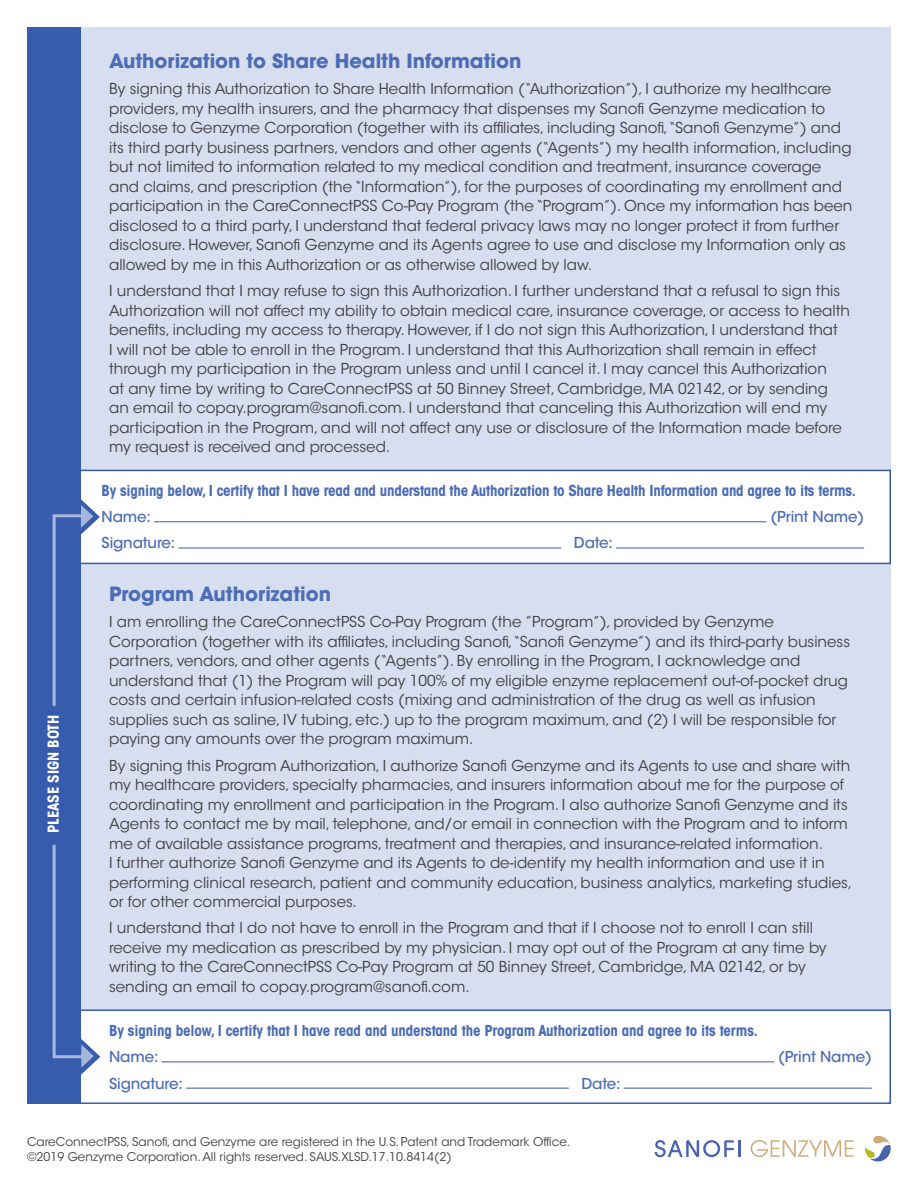
<style>
.page{position:relative;width:918px;height:1188px;background:#fff}
.page>*{position:absolute;margin:0;border:0;box-sizing:border-box;transform-origin:0 0}
.t1{font:700 19.5px "ITC Avant Garde Std";color:#4c6db5}
.t2{font:15px/19.5px "ITC Avant Garde Std";color:#414042}
.t3{font:700 condensed 15px "ITC Avant Garde Std";letter-spacing:-.015em;color:#4c6db5}
.t4{font:500 15px "ITC Avant Garde Std";letter-spacing:-.01em;color:#4c6db5}
.t5{font:700 condensed 15px "ITC Avant Garde Std";color:#fff}
.t6{font:12px/15px "ITC Avant Garde Std";color:#414042}
</style>
<div class="page">
<div style="left:48px;top:27px;width:843px;height:1076px;background:#d7deef"></div>
<div style="left:79px;top:470px;width:812px;height:94px;background:#fff;border:2px solid #385cad"></div>
<div style="left:79px;top:1009px;width:812px;height:95px;background:#fff;border:2px solid #385cad"></div>
<hr style="left:162px;top:1062px;width:612px;height:1px;background:#385cad">
<hr style="left:186px;top:1088px;width:383px;height:1px;background:#385cad">
<hr style="left:624px;top:1088px;width:248px;height:1px;background:#385cad">
<hr style="left:154px;top:521px;width:612px;height:1px;background:#385cad">
<hr style="left:178px;top:548px;width:383px;height:1px;background:#385cad">
<hr style="left:616px;top:548px;width:248px;height:1px;background:#385cad">
<div style="left:27px;top:27px;width:54px;height:1077px;background:#385cad"></div>
<svg style="left:52px;top:844px;width:48px;height:236px"></svg>
<svg style="left:52px;top:493px;width:48px;height:213px"></svg>
<hr style="left:738px;top:1140px;width:3px;height:17px;background:#4b63ae">
<svg style="left:655px;top:1140px;width:79px;height:17px"></svg>
<svg style="left:865px;top:1136px;width:26px;height:25px"></svg>
<svg style="left:751px;top:1140px;width:103px;height:17px"></svg>
<p class="t5" style="left:44px;top:833px;width:120px;rotate:-90deg">PLEASE SIGN BOTH</p>
<h1 class="t1" style="left:109px;top:48px;width:414px">Authorization to Share Health Information</h1>
<p class="t2" style="left:109px;top:79px;width:745px">By signing this Authorization to Share Health Information (“Authorization”), I authorize my healthcare providers, my health insurers, and the pharmacy that dispenses my Sanofi Genzyme medication to disclose to Genzyme Corporation (together with its affiliates, including Sanofi,“Sanofi Genzyme”) and its third party business partners, vendors and other agents (“Agents”) my health information, including but not limited to information related to my medical condition and treatment, insurance coverage and claims, and prescription (the “Information”), for the purposes of coordinating my enrollment and participation in the CareConnectPSS Co-Pay Program (the “Program”). Once my information has been disclosed to a third party, I understand that federal privacy laws may no longer protect it from further disclosure. However, Sanofi Genzyme and its Agents agree to use and disclose my Information only as allowed by me in this Authorization or as otherwise allowed by law.</p>
<p class="t2" style="left:109px;top:281px;width:742px">I understand that I may refuse to sign this Authorization. I further understand that a refusal to sign this Authorization will not affect my ability to obtain medical care, insurance coverage, or access to health benefits, including my access to therapy. However, if I do not sign this Authorization, I understand that<br>I will not be able to enroll in the Program. I understand that this Authorization shall remain in effect through my participation in the Program unless and until I cancel it. I may cancel this Authorization<br>at any time by writing to CareConnectPSS at 50 Binney Street, Cambridge, MA 02142, or by sending an email to copay.program@sanofi.com. I understand that canceling this Authorization will end my participation in the Program, and will not affect any use or disclosure of the Information made before my request is received and processed.</p>
<p class="t3" style="left:102px;top:481px;width:756px">By signing below, I certify that I have read and understand the Authorization to Share Health Information and agree to its terms.</p>
<p class="t4" style="left:102px;top:507px;width:51px">Name:</p>
<p class="t4" style="left:771px;top:507px;width:95px">(Print Name)</p>
<p class="t4" style="left:102px;top:534px;width:75px">Signature:</p>
<p class="t4" style="left:574px;top:534px;width:41px">Date:</p>
<h1 class="t1" style="left:109px;top:581px;width:224px">Program Authorization</h1>
<p class="t2" style="left:109px;top:612px;width:743px">I am enrolling the CareConnectPSS Co-Pay Program (the ”Program”), provided by Genzyme Corporation (together with its affiliates, including Sanofi,“Sanofi Genzyme”) and its third-party business partners, vendors, and other agents (“Agents”). By enrolling in the Program, I acknowledge and understand that (1) the Program will pay 100% of my eligible enzyme replacement out-of-pocket drug costs and certain infusion-related costs (mixing and administration of the drug as well as infusion supplies such as saline, IV tubing, etc.) up to the program maximum, and (2) I will be responsible for paying any amounts over the program maximum.</p>
<p class="t2" style="left:109px;top:756px;width:745px">By signing this Program Authorization, I authorize Sanofi Genzyme and its Agents to use and share with my healthcare providers, specialty pharmacies, and insurers information about me for the purpose of coordinating my enrollment and participation in the Program. I also authorize Sanofi Genzyme and its Agents to contact me by mail, telephone, and/or email in connection with the Program and to inform me of available assistance programs, treatment and therapies, and insurance-related information.<br>I further authorize Sanofi Genzyme and its Agents to de-identify my health information and use it in performing clinical research, patient and community education, business analytics, marketing studies, or for other commercial purposes.</p>
<p class="t2" style="left:109px;top:918px;width:719px">I understand that I do not have to enroll in the Program and that if I choose not to enroll I can still receive my medication as prescribed by my physician. I may opt out of the Program at any time by writing to the CareConnectPSS Co-Pay Program at 50 Binney Street, Cambridge, MA 02142, or by sending an email to copay.program@sanofi.com.</p>
<p class="t3" style="left:109px;top:1021px;width:650px">By signing below, I certify that I have read and understand the Program Authorization and agree to its terms.</p>
<p class="t4" style="left:109px;top:1048px;width:51px">Name:</p>
<p class="t4" style="left:778px;top:1048px;width:95px">(Print Name)</p>
<p class="t4" style="left:109px;top:1074px;width:75px">Signature:</p>
<p class="t4" style="left:582px;top:1074px;width:41px">Date:</p>
<p class="t6" style="left:27px;top:1134px;width:545px">CareConnectPSS, Sanofi, and Genzyme are registered in the U.S. Patent and Trademark Office. ©2019 Genzyme Corporation. All rights reserved. SAUS.XLSD.17.10.8414(2)</p>
</div>
